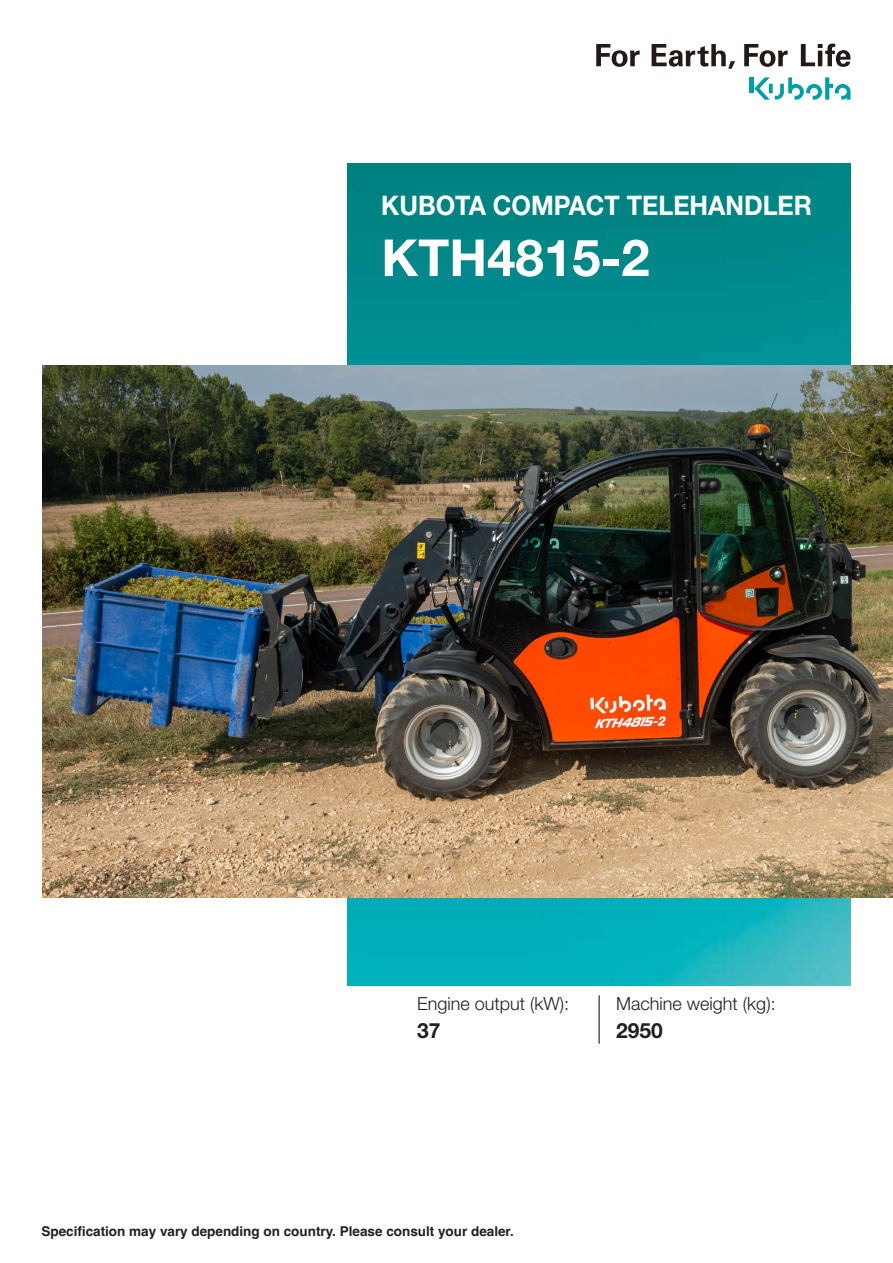
<style>
.page{position:relative;width:893px;height:1263px;background:#fff}
.page>*{position:absolute;margin:0;border:0;box-sizing:border-box;transform-origin:0 0}
.t1{font:700 51px "Helvetica Neue LT Std";color:#fff}
.t2{font:700 27px "Helvetica Neue LT Std";color:#fff;scale:.93 1}
.t3{font:700 21px "Helvetica Neue LT Std";color:#231f20}
.t4{font:300 18px "Helvetica Neue LT Std";color:#231f20}
.t5{font:700 13.5px "Helvetica";color:#231f20}
</style>
<div class="page">
<img style="left:348px;top:163px;width:502px;height:822px">
<img style="left:43px;top:365px;width:850px;height:533px">
<hr style="left:599px;top:995px;width:1px;height:49px;background:#000">
<hr style="left:749px;top:77px;width:4px;height:16px;background:#009fa8">
<svg style="left:754px;top:77px;width:97px;height:23px"></svg>
<svg style="left:744px;top:44px;width:44px;height:23px"></svg>
<svg style="left:596px;top:44px;width:44px;height:23px"></svg>
<svg style="left:652px;top:44px;width:83px;height:25px"></svg>
<svg style="left:801px;top:44px;width:50px;height:23px"></svg>
<p class="t2" style="left:381px;top:189px;width:465px">KUBOTA COMPACT TELEHANDLER</p>
<p class="t1" style="left:381px;top:226px;width:270px">KTH4815-2</p>
<p class="t4" style="left:417px;top:993px;width:154px">Engine output (kW):</p>
<p class="t3" style="left:417px;top:1018px;width:25px">37</p>
<p class="t4" style="left:616px;top:993px;width:161px">Machine weight (kg):</p>
<p class="t3" style="left:616px;top:1018px;width:48px">2950</p>
<p class="t5" style="left:41px;top:1223px;width:474px">Specification may vary depending on country. Please consult your dealer.</p>
</div>
